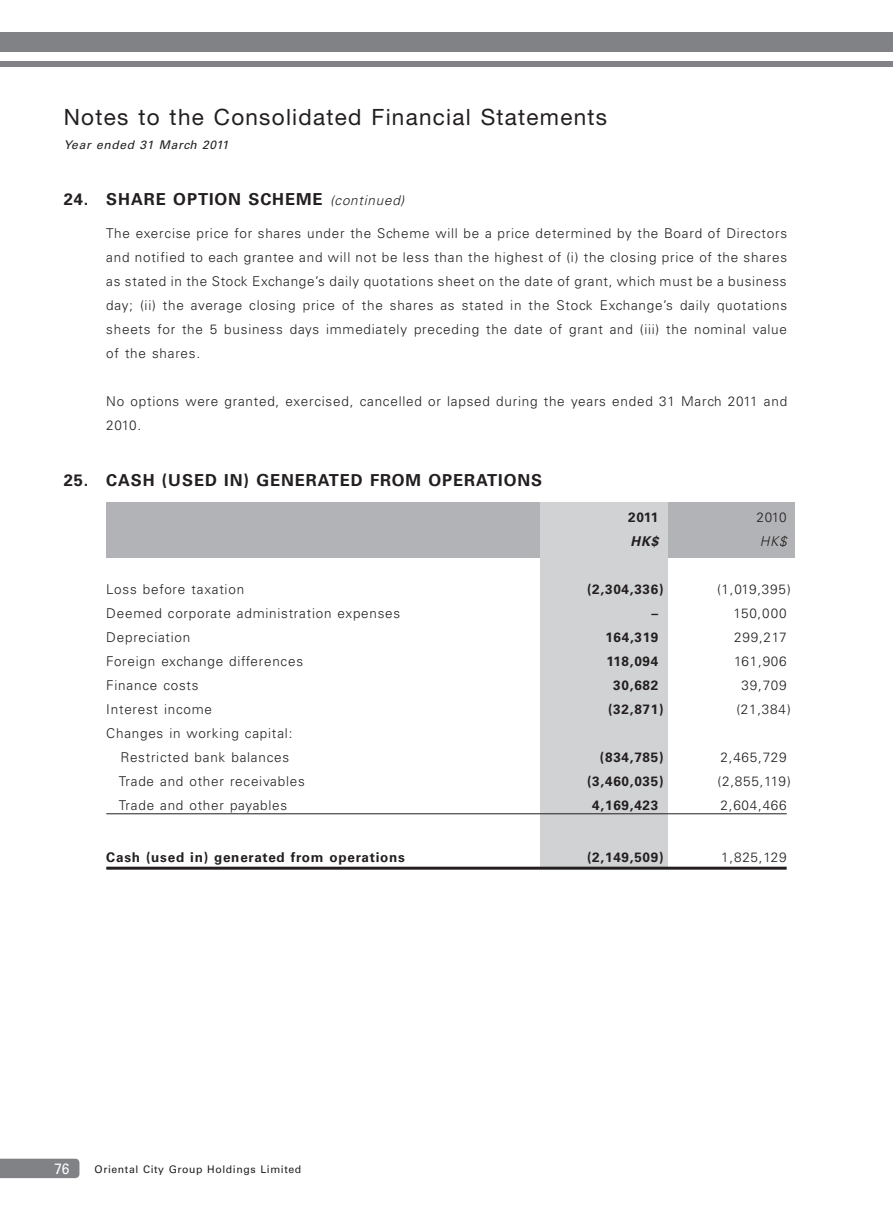
<style>
.page{position:relative;width:893px;height:1212px;background:#fff}
.page>*{position:absolute;margin:0;border:0;box-sizing:border-box;transform-origin:0 0}
.t1{font:22.5px "Helvetica Neue LT Std";letter-spacing:.055em;color:#231f20}
.t2{font:700 16.5px "Univers LT Std";letter-spacing:.055em;color:#231f20}
.t3{font:15px "Univers LT Std";color:#fff;scale:.9 1}
.t4{font:300 13.5px/24px "Univers LT Std";letter-spacing:.055em;color:#231f20;text-align:justify}
.t5{font:700 13.5px "Univers LT Std";letter-spacing:.055em;color:#231f20}
.t6{font:italic 700 13.5px "Univers LT Std";color:#231f20}
.t7{font:italic 300 13.5px "Univers LT Std";color:#231f20}
.t8{font:italic 12px "Univers LT Std";letter-spacing:.055em;color:#231f20}
.t9{font:10.5px "Univers LT Std";letter-spacing:.055em;color:#231f20}
.s1{font-weight:300;font-style:italic;font-size:13.5px}
</style>
<div class="page">
<div style="left:0;top:32px;width:893px;height:20px;background:#808285"></div>
<div style="left:0;top:61px;width:893px;height:6px;background:#808285"></div>
<div style="left:0;top:1158px;width:79px;height:20px;background:#808285"></div>
<div style="left:106px;top:502px;width:689px;height:55px;background:#b2b3b7"></div>
<div style="left:540px;top:502px;width:128px;height:366px;background:#d1d2d4"></div>
<hr style="left:106px;top:813px;width:681px;height:1px;background:#231f20">
<hr style="left:106px;top:867px;width:681px;height:3px;background:#231f20">
<p class="t1" style="left:64px;top:104px;width:545px">Notes to the Consolidated Financial Statements</p>
<p class="t8" style="left:64px;top:138px;width:166px">Year ended 31 March 2011</p>
<p class="t2" style="left:64px;top:190px;width:342px">24. SHARE OPTION SCHEME <span class="s1">(continued)</span></p>
<p class="t4" style="left:106px;top:221px;width:682px">The exercise price for shares under the Scheme will be a price determined by the Board of Directors and notified to each grantee and will not be less than the highest of (i) the closing price of the shares as stated in the Stock Exchange’s daily quotations sheet on the date of grant, which must be a business day; (ii) the average closing price of the shares as stated in the Stock Exchange’s daily quotations sheets for the 5 business days immediately preceding the date of grant and (iii) the nominal value of the shares.</p>
<p class="t4" style="left:106px;top:389px;width:682px">No options were granted, exercised, cancelled or lapsed during the years ended 31 March 2011 and<br>2010.</p>
<p class="t2" style="left:64px;top:471px;width:480px">25. CASH (USED IN) GENERATED FROM OPERATIONS</p>
<p class="t5" style="left:628px;top:509px;width:32px">2011</p>
<p class="t4" style="left:756px;top:505px;width:32px">2010</p>
<p class="t6" style="left:631px;top:533px;width:29px">HK$</p>
<p class="t7" style="left:760px;top:533px;width:29px">HK$</p>
<p class="t4" style="left:106px;top:577px;width:139px">Loss before taxation</p>
<p class="t5" style="left:587px;top:581px;width:78px">(2,304,336 )</p>
<p class="t4" style="left:717px;top:577px;width:75px">(1,019,395)</p>
<p class="t4" style="left:106px;top:601px;width:296px">Deemed corporate administration expenses</p>
<p class="t5" style="left:652px;top:605px;width:8px">–</p>
<p class="t4" style="left:733px;top:601px;width:55px">150,000</p>
<p class="t4" style="left:106px;top:625px;width:86px">Depreciation</p>
<p class="t5" style="left:605px;top:629px;width:55px">164,319</p>
<p class="t4" style="left:734px;top:625px;width:54px">299,217</p>
<p class="t4" style="left:106px;top:649px;width:198px">Foreign exchange differences</p>
<p class="t5" style="left:607px;top:653px;width:53px">118,094</p>
<p class="t4" style="left:734px;top:649px;width:54px">161,906</p>
<p class="t4" style="left:106px;top:673px;width:94px">Finance costs</p>
<p class="t5" style="left:613px;top:677px;width:47px">30,682</p>
<p class="t4" style="left:742px;top:673px;width:47px">39,709</p>
<p class="t4" style="left:106px;top:697px;width:107px">Interest income</p>
<p class="t5" style="left:608px;top:701px;width:57px">(32,871 )</p>
<p class="t4" style="left:736px;top:697px;width:56px">(21,384)</p>
<p class="t4" style="left:106px;top:721px;width:188px;text-align:right">Changes in working capital:<br>Restricted bank balances</p>
<p class="t5" style="left:600px;top:749px;width:65px">(834,785 )</p>
<p class="t4" style="left:721px;top:745px;width:68px">2,465,729</p>
<p class="t4" style="left:119px;top:769px;width:187px">Trade and other receivables</p>
<p class="t5" style="left:587px;top:773px;width:78px">(3,460,035 )</p>
<p class="t4" style="left:718px;top:769px;width:75px">(2,855,119)</p>
<p class="t4" style="left:119px;top:793px;width:170px">Trade and other payables</p>
<p class="t5" style="left:592px;top:797px;width:68px">4,169,423</p>
<p class="t4" style="left:721px;top:793px;width:68px">2,604,466</p>
<p class="t5" style="left:106px;top:849px;width:300px">Cash (used in) generated from operations</p>
<p class="t5" style="left:587px;top:849px;width:78px">(2,149,509 )</p>
<p class="t4" style="left:721px;top:845px;width:67px">1,825,129</p>
<p class="t3" style="left:54px;top:1160px;width:18px">76</p>
<p class="t9" style="left:95px;top:1163px;width:208px">Oriental City Group Holdings Limited</p>
</div>
